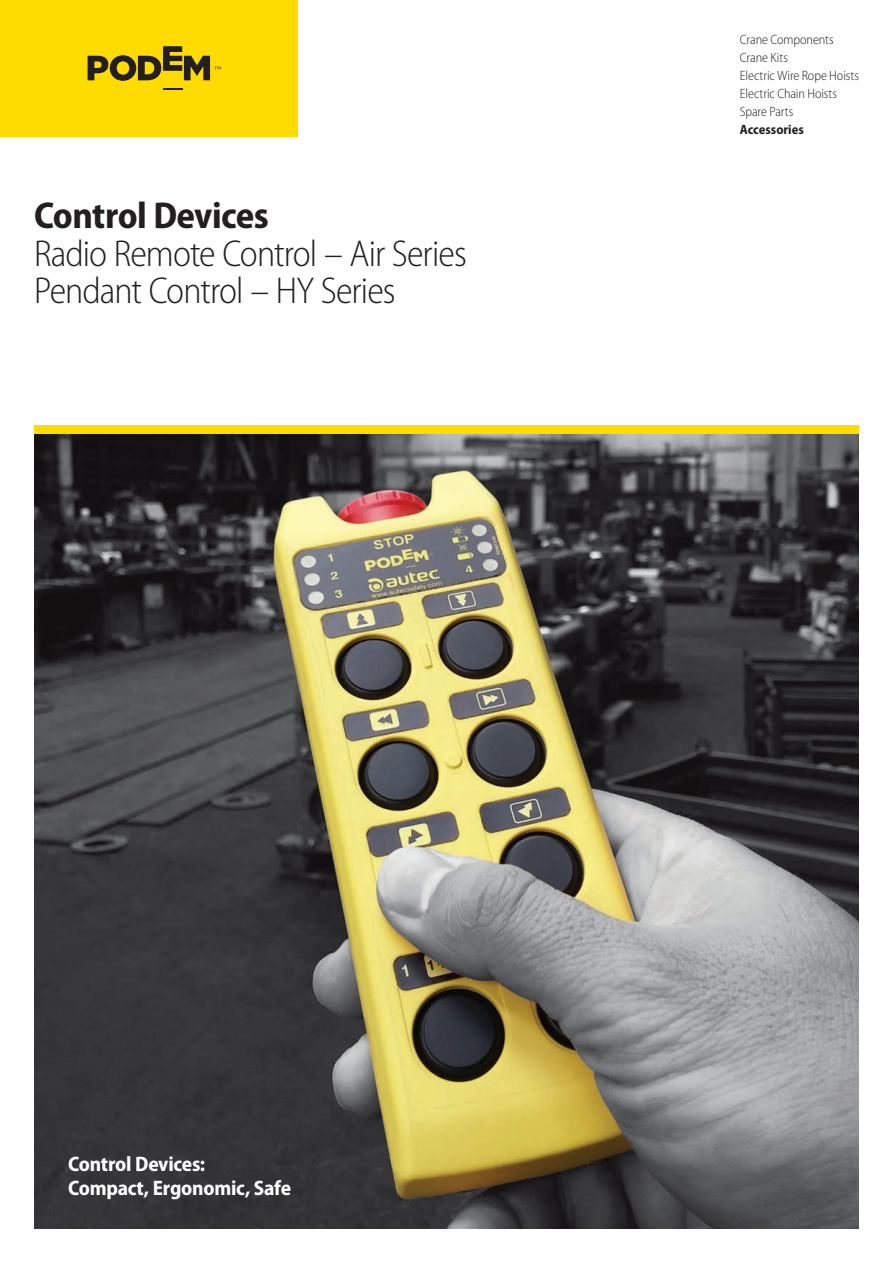
<style>
.page{position:relative;width:893px;height:1263px;background:#fff}
.page>*{position:absolute;margin:0;border:0;box-sizing:border-box;transform-origin:0 0}
.t1{font:300 semi-condensed 37.5px "Myriad Pro";letter-spacing:-.025em;color:#231f20}
.t2{font:700 semi-condensed 37.5px "Myriad Pro";letter-spacing:-.015em;color:#231f20}
.t3{font:700 semi-condensed 21px "Myriad Pro";letter-spacing:-.01em;color:#fff}
.t4{font:300 semi-condensed 13.5px "Myriad Pro";letter-spacing:-.005em;color:#231f20}
.t5{font:700 semi-condensed 13.5px "Myriad Pro";color:#231f20}
</style>
<div class="page">
<img style="left:34px;top:434px;width:825px;height:795px">
<div style="left:34px;top:425px;width:825px;height:9px;background:#ffdc01"></div>
<div style="left:0;top:0;width:298px;height:136px;background:#ffdc01"></div>
<svg style="left:163px;top:88px;width:19px;height:2px"></svg>
<svg style="left:88px;top:46px;width:133px;height:35px"></svg>
<p class="t2" style="left:34px;top:194px;width:236px">Control Devices</p>
<p class="t1" style="left:34px;top:233px;width:434px">Radio Remote Control – Air Series</p>
<p class="t1" style="left:34px;top:270px;width:363px">Pendant Control – HY Series</p>
<p class="t4" style="left:740px;top:32px;width:95px">Crane Components</p>
<p class="t4" style="left:740px;top:50px;width:50px">Crane Kits</p>
<p class="t4" style="left:740px;top:68px;width:121px">Electric Wire Rope Hoists</p>
<p class="t4" style="left:740px;top:86px;width:99px">Electric Chain Hoists</p>
<p class="t4" style="left:740px;top:104px;width:55px">Spare Parts</p>
<p class="t5" style="left:740px;top:122px;width:66px">Accessories</p>
<p class="t3" style="left:68px;top:1152px;width:139px">Control Devices:</p>
<p class="t3" style="left:68px;top:1176px;width:225px">Compact, Ergonomic, Safe</p>
</div>
